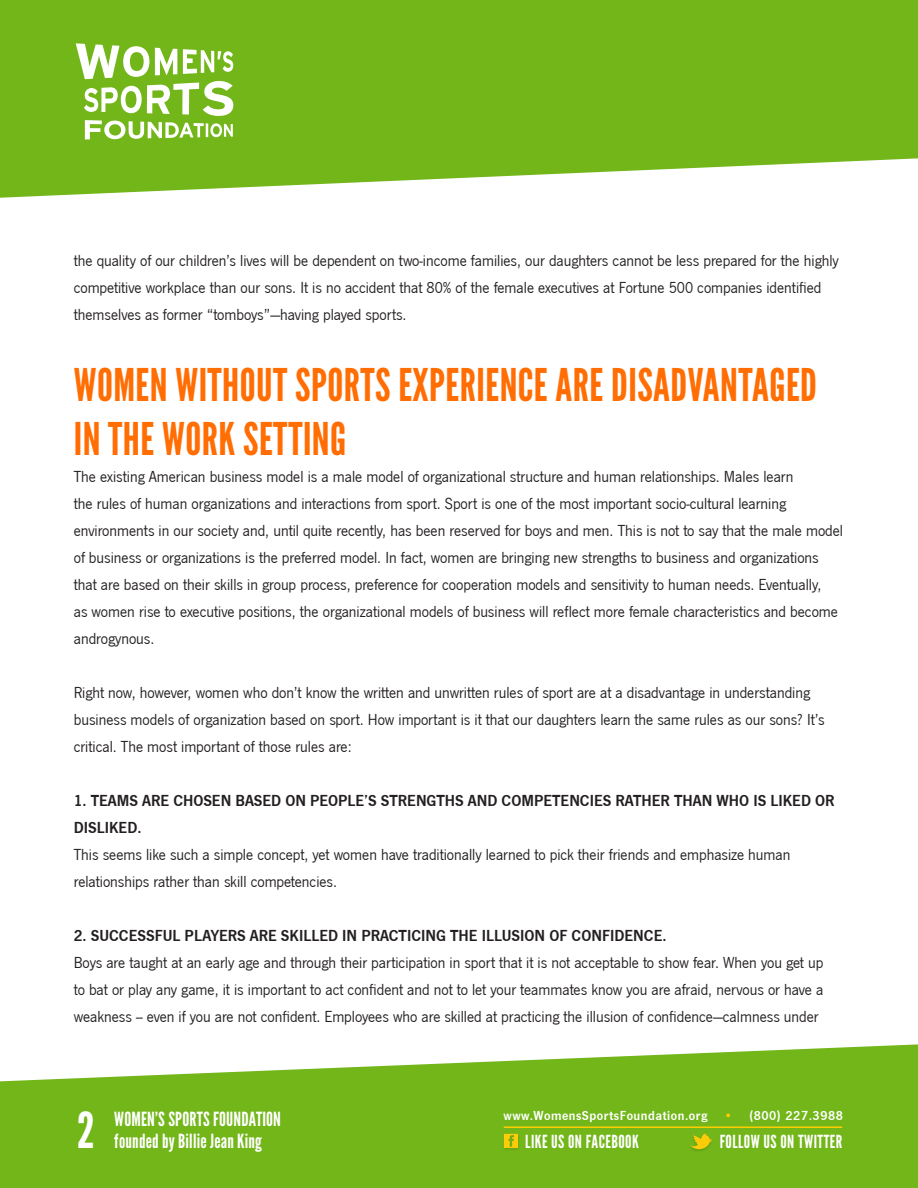
<style>
.page{position:relative;width:918px;height:1188px;background:#fff}
.page>*{position:absolute;margin:0;border:0;box-sizing:border-box;transform-origin:0 0}
.t1{font:49.5px "League Gothic";color:#fff}
.t2{font:45px/54px "League Gothic";letter-spacing:.01em;color:#ff6d03}
.t3{font:19.5px/22.5px "League Gothic";letter-spacing:.01em;color:#fff}
.t4{font:18px "League Gothic";letter-spacing:.025em;color:#fff}
.t5{font:16.5px/27px "News Got";color:#231f20}
.t6{font:16.5px/27px "News Got Dem";color:#231f20}
.t7{font:13.5px "News Got Dem";letter-spacing:.04em;color:#fff}
.s1{color:#fc0}
</style>
<div class="page">
<svg style="left:0;top:0;width:918px;height:198px;background:#81be32"></svg>
<svg style="left:0;top:1044px;width:918px;height:144px;background:#84bf37"></svg>
<svg style="left:76px;top:43px;width:157px;height:96px"></svg>
<hr style="left:504px;top:1126px;width:338px;height:2px;background:#fc0">
<img style="left:501px;top:1132px;width:20px;height:20px">
<svg style="left:504px;top:1134px;width:14px;height:14px"></svg>
<img style="left:687px;top:1132px;width:29px;height:22px">
<svg style="left:690px;top:1134px;width:23px;height:18px"></svg>
<p class="t5" style="left:74px;top:247px;width:766px">the quality of our children’s lives will be dependent on two-income families, our daughters cannot be less prepared for the highly competitive workplace than our sons. It is no accident that 80% of the female executives at Fortune 500 companies identified themselves as former “tomboys”—having played sports.</p>
<p class="t2" style="left:74px;top:359px;width:745px">WOMEN WITHOUT SPORTS EXPERIENCE ARE DISADVANTAGED<br>IN THE WORK SETTING</p>
<p class="t5" style="left:74px;top:463px;width:771px">The existing American business model is a male model of organizational structure and human relationships. Males learn<br>the rules of human organizations and interactions from sport. Sport is one of the most important socio-cultural learning environments in our society and, until quite recently, has been reserved for boys and men. This is not to say that the male model of business or organizations is the preferred model. In fact, women are bringing new strengths to business and organizations that are based on their skills in group process, preference for cooperation models and sensitivity to human needs. Eventually,<br>as women rise to executive positions, the organizational models of business will reflect more female characteristics and become androgynous.</p>
<p class="t5" style="left:74px;top:679px;width:752px">Right now, however, women who don’t know the written and unwritten rules of sport are at a disadvantage in understanding business models of organization based on sport. How important is it that our daughters learn the same rules as our sons? It’s critical. The most important of those rules are:</p>
<p class="t6" style="left:74px;top:787px;width:762px">1. TEAMS ARE CHOSEN BASED ON PEOPLE’S STRENGTHS AND COMPETENCIES RATHER THAN WHO IS LIKED OR<br>DISLIKED.</p>
<p class="t5" style="left:74px;top:841px;width:718px">This seems like such a simple concept, yet women have traditionally learned to pick their friends and emphasize human relationships rather than skill competencies.</p>
<p class="t6" style="left:74px;top:922px;width:594px">2. SUCCESSFUL PLAYERS ARE SKILLED IN PRACTICING THE ILLUSION OF CONFIDENCE.</p>
<p class="t5" style="left:74px;top:949px;width:751px;text-align:justify">Boys are taught at an early age and through their participation in sport that it is not acceptable to show fear. When you get up to bat or play any game, it is important to act confident and not to let your teammates know you are afraid, nervous or have a weakness -- even if you are not confident. Employees who are skilled at practicing the illusion of confidence—calmness under</p>
<p class="t1" style="left:77px;top:1102px;width:19px">2</p>
<p class="t3" style="left:114px;top:1108px;width:168px">WOMEN’S SPORTS FOUNDATION founded by Billie Jean King</p>
<p class="t7" style="left:503px;top:1108px;width:341px">www.WomensSportsFoundation.org <span class="s1">•</span> (800) 227.3988</p>
<p class="t4" style="left:525px;top:1131px;width:115px">LIKE US ON FACEBOOK</p>
<p class="t4" style="left:720px;top:1131px;width:124px">FOLLOW US ON TWITTER</p>
</div>
